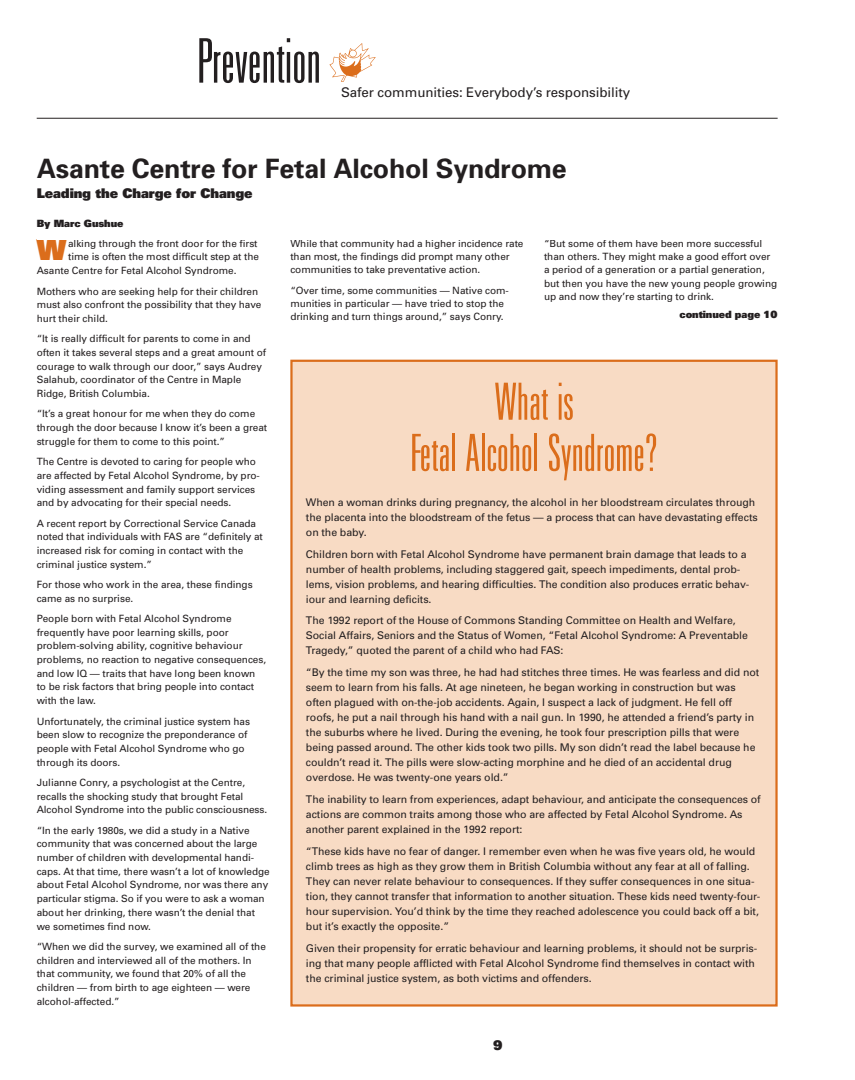
<style>
.page{position:relative;width:855px;height:1080px;background:#fff}
.page>*{position:absolute;margin:0;border:0;box-sizing:border-box;transform-origin:0 0}
.t1{font:66.75px "U49";color:#231f20}
.t2{font:55.62px/51.1px "U49";color:#db6d1b;text-align:center}
.t3{font:900 28.5px "Univers";color:#db6d1b}
.t4{font:700 26.75px "Univers";letter-spacing:-.005em;color:#231f20}
.t5{font:13.38px "Univers";letter-spacing:-.005em;color:#231f20}
.t6{font:900 13.38px "Univers";letter-spacing:-.005em;color:#231f20}
.t7{font:10.62px/15px "Univers";letter-spacing:-.005em;color:#231f20}
.t8{font:10px/13.8px "Univers";letter-spacing:-.005em;color:#231f20}
.t9{font:900 10px "Univers";letter-spacing:-.005em;color:#231f20}
</style>
<div class="page">
<hr style="left:37px;top:118px;width:741px;height:1px;background:#231f20">
<img style="left:329px;top:43px;width:47px;height:39px">
<div style="left:291px;top:361px;width:486px;height:644px;background:#f8dbc4"></div>
<div style="left:290px;top:360px;width:488px;height:647px;border:2px solid #db6d1b"></div>
<h1 class="t1" style="left:197px;top:38px;width:126px">Prevention</h1>
<h3 class="t5" style="left:341px;top:88px;width:291px">Safer communities: Everybody’s responsibility</h3>
<h3 class="t4" style="left:37px;top:159px;width:532px">Asante Centre for Fetal Alcohol Syndrome</h3>
<h3 class="t6" style="left:37px;top:188px;width:217px">Leading the Charge for Change</h3>
<p class="t9" style="left:37px;top:220px;width:88px">By Marc Gushue</p>
<h3 class="t3" style="left:37px;top:240px;width:31px">W</h3>
<p class="t8" style="left:68px;top:237px;width:191px">alking through the front door for the first</p>
<p class="t8" style="left:68px;top:251px;width:193px">time is often the most difficult step at the</p>
<p class="t8" style="left:37px;top:265px;width:201px">Asante Centre for Fetal Alcohol Syndrome.</p>
<p class="t8" style="left:37px;top:285px;width:226px">Mothers who are seeking help for their children must also confront the possibility that they have hurt their child.</p>
<p class="t8" style="left:37px;top:333px;width:231px">“It is really difficult for parents to come in and often it takes several steps and a great amount of courage to walk through our door,” says Audrey Salahub, coordinator of the Centre in Maple Ridge, British Columbia.</p>
<p class="t8" style="left:37px;top:408px;width:232px">“It’s a great honour for me when they do come through the door because I know it’s been a great struggle for them to come to this point.”</p>
<p class="t8" style="left:37px;top:456px;width:225px">The Centre is devoted to caring for people who are affected by Fetal Alcohol Syndrome, by pro&shy;viding assessment and family support services and by advocating for their special needs.</p>
<p class="t8" style="left:37px;top:517px;width:228px">A recent report by Correctional Service Canada noted that individuals with FAS are “definitely at increased risk for coming in contact with the criminal justice system.”</p>
<p class="t8" style="left:37px;top:578px;width:217px">For those who work in the area, these findings came as no surprise.</p>
<p class="t8" style="left:37px;top:613px;width:231px">People born with Fetal Alcohol Syndrome frequently have poor learning skills, poor problem-solving ability, cognitive behaviour problems, no reaction to negative consequences, and low IQ — traits that have long been known to be risk factors that bring people into contact with the law.</p>
<p class="t8" style="left:37px;top:715px;width:215px">Unfortunately, the criminal justice system has been slow to recognize the preponderance of people with Fetal Alcohol Syndrome who go through its doors.</p>
<p class="t8" style="left:37px;top:776px;width:232px">Julianne Conry, a psychologist at the Centre, recalls the shocking study that brought Fetal<br>Alcohol Syndrome into the public consciousness.</p>
<p class="t8" style="left:37px;top:824px;width:235px">“In the early 1980s, we did a study in a Native community that was concerned about the large number of children with developmental handi&shy;caps. At that time, there wasn’t a lot of knowledge about Fetal Alcohol Syndrome, nor was there any particular stigma. So if you were to ask a woman about her drinking, there wasn’t the denial that we sometimes find now.</p>
<p class="t8" style="left:37px;top:940px;width:231px">“When we did the survey, we examined all of the children and interviewed all of the mothers. In that community, we found that 20% of all the children — from birth to age eighteen — were alcohol-affected.”</p>
<p class="t8" style="left:290px;top:237px;width:235px;line-height:13.4px">While that community had a higher incidence rate than most, the findings did prompt many other communities to take preventative action.</p>
<p class="t8" style="left:290px;top:284px;width:220px;line-height:13.4px">“Over time, some communities — Native com&shy;munities in particular — have tried to stop the drinking and turn things around,” says Conry.</p>
<p class="t8" style="left:544px;top:237px;width:235px;line-height:13.4px">“But some of them have been more successful than others. They might make a good effort over a period of a generation or a partial generation, but then you have the new young people growing up and now they’re starting to drink.</p>
<p class="t9" style="left:679px;top:310px;width:100px">continued page 10</p>
<h2 class="t2" style="left:410px;top:380px;width:249px">What is<br>Fetal Alcohol Syndrome?</h2>
<p class="t7" style="left:306px;top:496px;width:453px">When a woman drinks during pregnancy, the alcohol in her bloodstream circulates through the placenta into the bloodstream of the fetus — a process that can have devastating effects on the baby.</p>
<p class="t7" style="left:306px;top:547px;width:445px">Children born with Fetal Alcohol Syndrome have permanent brain damage that leads to a number of health problems, including staggered gait, speech impediments, dental prob&shy;lems, vision problems, and hearing difficulties. The condition also produces erratic behav&shy;iour and learning deficits.</p>
<p class="t7" style="left:306px;top:614px;width:444px">The 1992 report of the House of Commons Standing Committee on Health and Welfare,<br>Social Affairs, Seniors and the Status of Women, “Fetal Alcohol Syndrome: A Preventable<br>Tragedy,” quoted the parent of a child who had FAS:</p>
<p class="t7" style="left:306px;top:666px;width:455px">“By the time my son was three, he had had stitches three times. He was fearless and did not seem to learn from his falls. At age nineteen, he began working in construction but was often plagued with on-the-job accidents. Again, I suspect a lack of judgment. He fell off roofs, he put a nail through his hand with a nail gun. In 1990, he attended a friend’s party in the suburbs where he lived. During the evening, he took four prescription pills that were being passed around. The other kids took two pills. My son didn’t read the label because he couldn’t read it. The pills were slow-acting morphine and he died of an accidental drug overdose. He was twenty-one years old.”</p>
<p class="t7" style="left:306px;top:793px;width:456px">The inability to learn from experiences, adapt behaviour, and anticipate the consequences of actions are common traits among those who are affected by Fetal Alcohol Syndrome. As another parent explained in the 1992 report:</p>
<p class="t7" style="left:306px;top:844px;width:456px">“These kids have no fear of danger. I remember even when he was five years old, he would climb trees as high as they grow them in British Columbia without any fear at all of falling.<br>They can never relate behaviour to consequences. If they suffer consequences in one situa&shy;tion, they cannot transfer that information to another situation. These kids need twenty-four&shy;hour supervision. You’d think by the time they reached adolescence you could back off a bit, but it’s exactly the opposite.”</p>
<p class="t7" style="left:306px;top:941px;width:453px">Given their propensity for erratic behaviour and learning problems, it should not be surpris&shy;ing that many people afflicted with Fetal Alcohol Syndrome find themselves in contact with the criminal justice system, as both victims and offenders.</p>
<h3 class="t6" style="left:493px;top:1040px;width:11px">9</h3>
</div>
